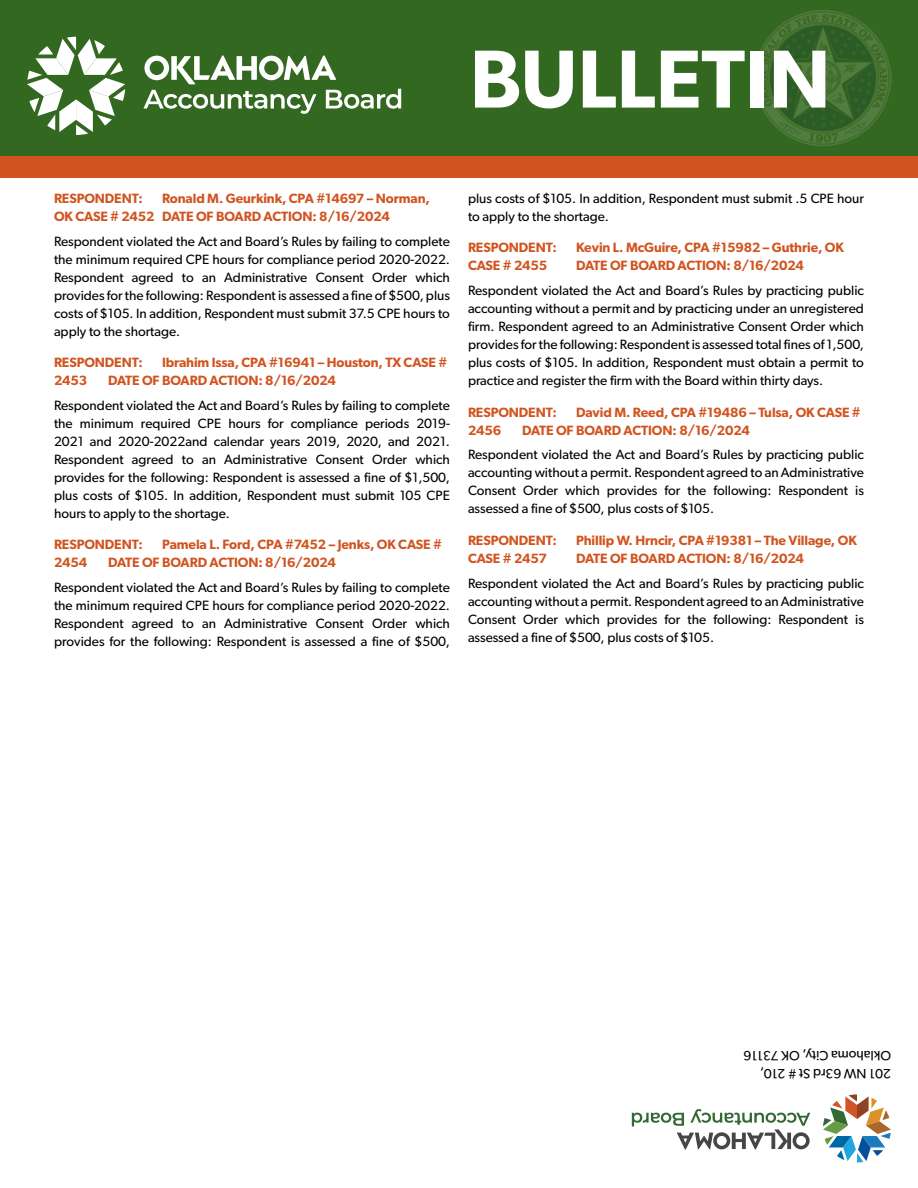
<style>
.page{position:relative;width:918px;height:1188px;background:#fff}
.page>*{position:absolute;margin:0;border:0;box-sizing:border-box;transform-origin:0 0}
.t1{font:600 82.5px "Gibson";color:#fff}
.t2{font:13.5px/18px "Gibson";color:#000;text-align:justify}
.t3{font:600 13.5px/18px "Gibson";letter-spacing:-.01em;color:#d15420}
</style>
<div class="page">
<div style="left:0;top:0;width:918px;height:157px;background:#326820"></div>
<svg style="left:27px;top:37px;width:98px;height:98px"></svg>
<svg style="left:143px;top:56px;width:258px;height:58px"></svg>
<div style="left:0;top:157px;width:918px;height:21px;background:#d15420"></div>
<img style="left:754px;top:10px;width:137px;height:136px">
<svg style="left:823px;top:1094px;width:68px;height:68px"></svg>
<svg style="left:632px;top:1109px;width:178px;height:40px"></svg>
<h1 class="t1" style="left:470px;top:30px;width:362px">BULLETIN</h1>
<p class="t3" style="left:54px;top:189px;width:377px;text-indent:108px">Ronald M. Geurkink, CPA #14697 – Norman,<br>OK CASE # 2452 DATE OF BOARD ACTION: 8/16/2024</p>
<p class="t2" style="left:54px;top:232px;width:398px">Respondent violated the Act and Board’s Rules by failing to complete the minimum required CPE hours for compliance period 2020-2022.<br>Respondent agreed to an Administrative Consent Order which provides for the following: Respondent is assessed a fine of $500, plus costs of $105. In addition, Respondent must submit 37.5 CPE hours to apply to the shortage.</p>
<p class="t3" style="left:54px;top:353px;width:90px">RESPONDENT:</p>
<p class="t3" style="left:162px;top:353px;width:287px">Ibrahim Issa, CPA #16941 – Houston, TX CASE #</p>
<p class="t3" style="left:54px;top:371px;width:35px">2453</p>
<p class="t3" style="left:108px;top:371px;width:229px">DATE OF BOARD ACTION: 8/16/2024</p>
<p class="t2" style="left:54px;top:396px;width:398px">Respondent violated the Act and Board’s Rules by failing to complete the minimum required CPE hours for compliance periods 2019- 2021 and 2020-2022and calendar years 2019, 2020, and 2021.<br>Respondent agreed to an Administrative Consent Order which provides for the following: Respondent is assessed a fine of $1,500, plus costs of $105. In addition, Respondent must submit 105 CPE hours to apply to the shortage.</p>
<p class="t3" style="left:54px;top:535px;width:90px">RESPONDENT:</p>
<p class="t3" style="left:162px;top:535px;width:281px">Pamela L. Ford, CPA #7452 – Jenks, OK CASE #</p>
<p class="t3" style="left:54px;top:553px;width:35px">2454</p>
<p class="t3" style="left:108px;top:553px;width:229px">DATE OF BOARD ACTION: 8/16/2024</p>
<p class="t2" style="left:54px;top:578px;width:398px">Respondent violated the Act and Board’s Rules by failing to complete the minimum required CPE hours for compliance period 2020-2022.<br>Respondent agreed to an Administrative Consent Order which provides for the following: Respondent is assessed a fine of $500,</p>
<p class="t3" style="left:54px;top:189px;width:90px">RESPONDENT:</p>
<p class="t2" style="left:468px;top:189px;width:398px">plus costs of $105. In addition, Respondent must submit .5 CPE hour to apply to the shortage.</p>
<p class="t3" style="left:468px;top:238px;width:90px">RESPONDENT:</p>
<p class="t3" style="left:576px;top:238px;width:269px">Kevin L. McGuire, CPA #15982 – Guthrie, OK</p>
<p class="t3" style="left:468px;top:256px;width:81px">CASE # 2455</p>
<p class="t3" style="left:576px;top:256px;width:229px">DATE OF BOARD ACTION: 8/16/2024</p>
<p class="t2" style="left:468px;top:281px;width:398px">Respondent violated the Act and Board’s Rules by practicing public accounting without a permit and by practicing under an unregistered firm. Respondent agreed to an Administrative Consent Order which provides for the following: Respondent is assessed total fines of 1,500, plus costs of $105. In addition, Respondent must obtain a permit to practice and register the firm with the Board within thirty days.</p>
<p class="t3" style="left:468px;top:403px;width:90px">RESPONDENT:</p>
<p class="t3" style="left:576px;top:403px;width:286px">David M. Reed, CPA #19486 – Tulsa, OK CASE #</p>
<p class="t3" style="left:468px;top:421px;width:35px">2456</p>
<p class="t3" style="left:522px;top:421px;width:229px">DATE OF BOARD ACTION: 8/16/2024</p>
<p class="t2" style="left:468px;top:446px;width:398px">Respondent violated the Act and Board’s Rules by practicing public accounting without a permit. Respondent agreed to an Administrative Consent Order which provides for the following: Respondent is assessed a fine of $500, plus costs of $105.</p>
<p class="t3" style="left:468px;top:531px;width:90px">RESPONDENT:</p>
<p class="t3" style="left:576px;top:531px;width:282px">Phillip W. Hrncir, CPA #19381 – The Village, OK</p>
<p class="t3" style="left:468px;top:549px;width:80px">CASE # 2457</p>
<p class="t3" style="left:576px;top:549px;width:229px">DATE OF BOARD ACTION: 8/16/2024</p>
<p class="t2" style="left:468px;top:574px;width:398px">Respondent violated the Act and Board’s Rules by practicing public accounting without a permit. Respondent agreed to an Administrative Consent Order which provides for the following: Respondent is assessed a fine of $500, plus costs of $105.</p>
<p class="t2" style="left:891px;top:1083px;width:149px;rotate:-180deg">201 NW 63rd St # 210,<br>Oklahoma City, OK 73116</p>
</div>
